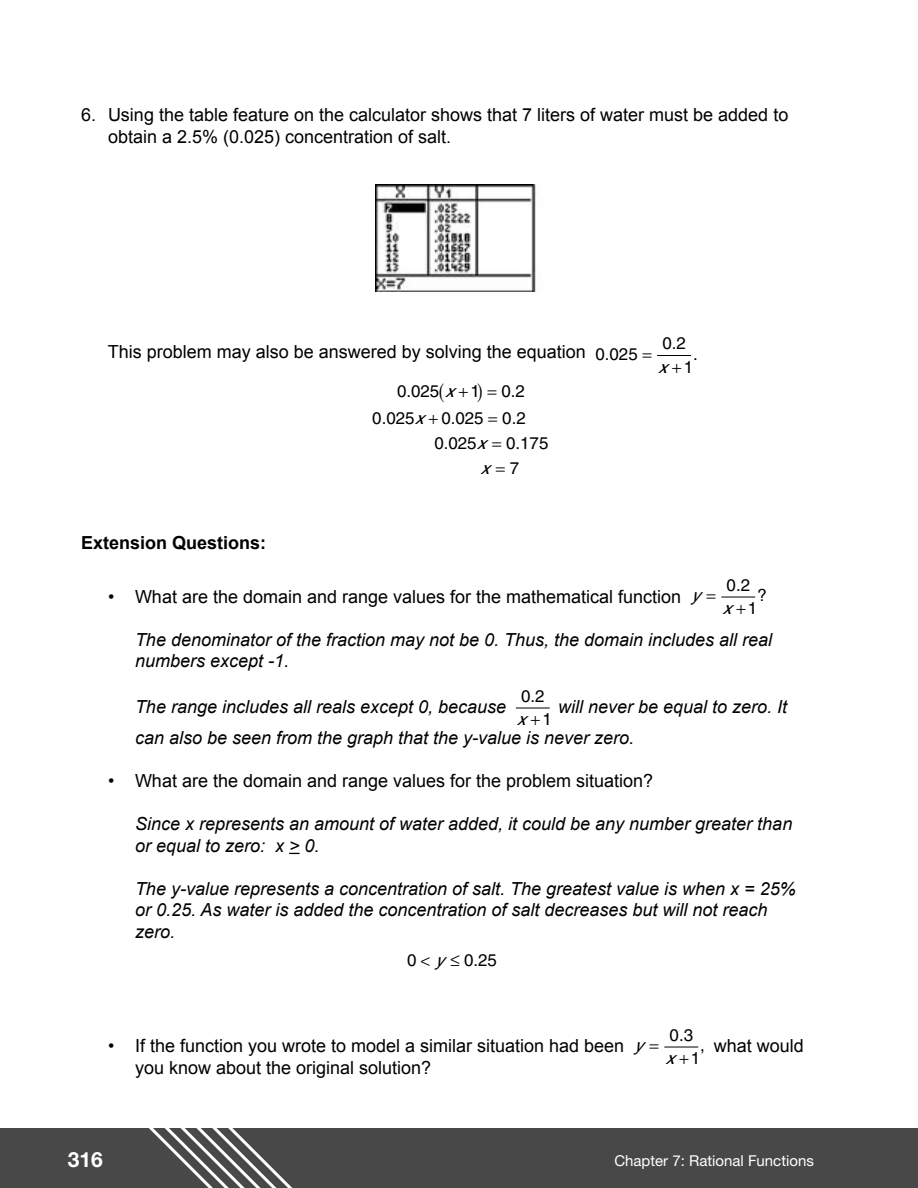
<style>
.page{position:relative;width:918px;height:1188px;background:#fff}
.page>*{position:absolute;margin:0;border:0;box-sizing:border-box;transform-origin:0 0}
.t1{font:700 21px "Helvetica Neue";color:#fff}
.t2{font:italic 18px/21.6px "Arial";color:#000}
.t3{font:18px/21.6px "Arial";color:#000}
.t4{font:700 18px "Arial";color:#000}
.t5{font:16.95px/23.5px "Helvetica";color:#000}
.t6{font:italic 16.95px "Helvetica";color:#000}
.t7{font:15px "Helvetica Neue";color:#fff}
.s1{font-style:italic}
</style>
<div class="page">
<div style="left:0;top:1128px;width:918px;height:60px;background:#484848"></div>
<svg style="left:149px;top:1128px;width:144px;height:60px"></svg>
<img style="left:375px;top:184px;width:161px;height:107px">
<hr style="left:657px;top:355px;width:34px;height:1px;background:#000">
<hr style="left:721px;top:597px;width:34px;height:1px;background:#000">
<hr style="left:516px;top:708px;width:34px;height:1px;background:#000">
<hr style="left:664px;top:1047px;width:34px;height:1px;background:#000">
<p class="t3" style="left:108px;top:104px;width:682px;text-indent:-27px">6. Using the table feature on the calculator shows that 7 liters of water must be added to obtain a 2.5% (0.025) concentration of salt.</p>
<p class="t3" style="left:108px;top:341px;width:480px">This problem may also be answered by solving the equation</p>
<p class="t5" style="left:397px;top:379px;width:58px">0 025 <span class="s1">x</span></p>
<p class="t5" style="left:471px;top:379px;width:11px">1</p>
<p class="t5" style="left:501px;top:379px;width:25px">0 2</p>
<p class="t5" style="left:372px;top:406px;width:52px">0 025<span class="s1">x</span></p>
<p class="t5" style="left:434px;top:405px;width:93px;line-height:25.3px;text-indent:7px">0025 02<br>0 025<span class="s1">x</span></p>
<p class="t5" style="left:406px;top:379px;width:6px">.</p>
<p class="t5" style="left:511px;top:379px;width:6px">.</p>
<p class="t5" style="left:382px;top:406px;width:6px">.</p>
<p class="t5" style="left:451px;top:406px;width:6px">.</p>
<p class="t5" style="left:512px;top:406px;width:6px">.</p>
<p class="t5" style="left:444px;top:431px;width:6px">.</p>
<p class="t5" style="left:516px;top:431px;width:6px">.</p>
<p class="t6" style="left:480px;top:459px;width:10px">x</p>
<p class="t5" style="left:506px;top:430px;width:44px;line-height:25.3px">0 175<br>7</p>
<p class="t5" style="left:595px;top:342px;width:44px">0 025</p>
<p class="t5" style="left:684px;top:332px;width:11px;text-indent:-21px">0 2<br>1</p>
<p class="t5" style="left:672px;top:331px;width:6px">.</p>
<p class="t5" style="left:605px;top:342px;width:6px">.</p>
<p class="t5" style="left:693px;top:342px;width:6px">.</p>
<p class="t6" style="left:658px;top:357px;width:10px">x</p>
<p class="t4" style="left:81px;top:532px;width:187px">Extension Questions:</p>
<p class="t3" style="left:108px;top:585px;width:575px">• What are the domain and range values for the mathematical function</p>
<p class="t2" style="left:135px;top:629px;width:639px">The denominator of the fraction may not be 0. Thus, the domain includes all real numbers except -1.</p>
<p class="t2" style="left:135px;top:696px;width:373px">The range includes all reals except 0, because</p>
<p class="t2" style="left:558px;top:696px;width:231px">will never be equal to zero. It</p>
<p class="t2" style="left:135px;top:726px;width:501px">can also be seen from the graph that the y-value is never zero.</p>
<p class="t3" style="left:108px;top:770px;width:547px">• What are the domain and range values for the problem situation?</p>
<p class="t2" style="left:135px;top:813px;width:659px">Since x represents an amount of water added, it could be any number greater than or equal to zero: x &gt; 0.</p>
<p class="t2" style="left:135px;top:878px;width:662px">The y-value represents a concentration of salt. The greatest value is when x = 25% or 0.25. As water is added the concentration of salt decreases but will not reach zero.</p>
<p class="t5" style="left:748px;top:573px;width:11px;text-indent:-21px">0 2<br>1</p>
<p class="t5" style="left:736px;top:573px;width:6px">.</p>
<p class="t5" style="left:758px;top:584px;width:11px">?</p>
<p class="t6" style="left:691px;top:586px;width:10px">y</p>
<p class="t6" style="left:722px;top:599px;width:10px">x</p>
<p class="t5" style="left:542px;top:684px;width:11px;text-indent:-21px">0 2<br>1</p>
<p class="t5" style="left:530px;top:684px;width:6px">.</p>
<p class="t6" style="left:517px;top:710px;width:10px">x</p>
<p class="t5" style="left:407px;top:949px;width:11px">0</p>
<p class="t5" style="left:435px;top:949px;width:63px"><span class="s1">y</span> ≤ 0.25</p>
<p class="t5" style="left:691px;top:1023px;width:11px;text-indent:-21px">0 3<br>1</p>
<p class="t3" style="left:108px;top:1035px;width:518px">• If the function you wrote to model a similar situation had been</p>
<p class="t3" style="left:714px;top:1035px;width:92px">what would</p>
<p class="t3" style="left:135px;top:1056px;width:298px">you know about the original solution?</p>
<p class="t5" style="left:679px;top:1023px;width:6px">.</p>
<p class="t6" style="left:634px;top:1036px;width:10px">y</p>
<p class="t5" style="left:700px;top:1034px;width:6px">,</p>
<p class="t6" style="left:665px;top:1049px;width:10px">x</p>
<p class="t1" style="left:68px;top:1146px;width:37px">316</p>
<p class="t7" style="left:614px;top:1152px;width:201px">Chapter 7: Rational Functions</p>
</div>
